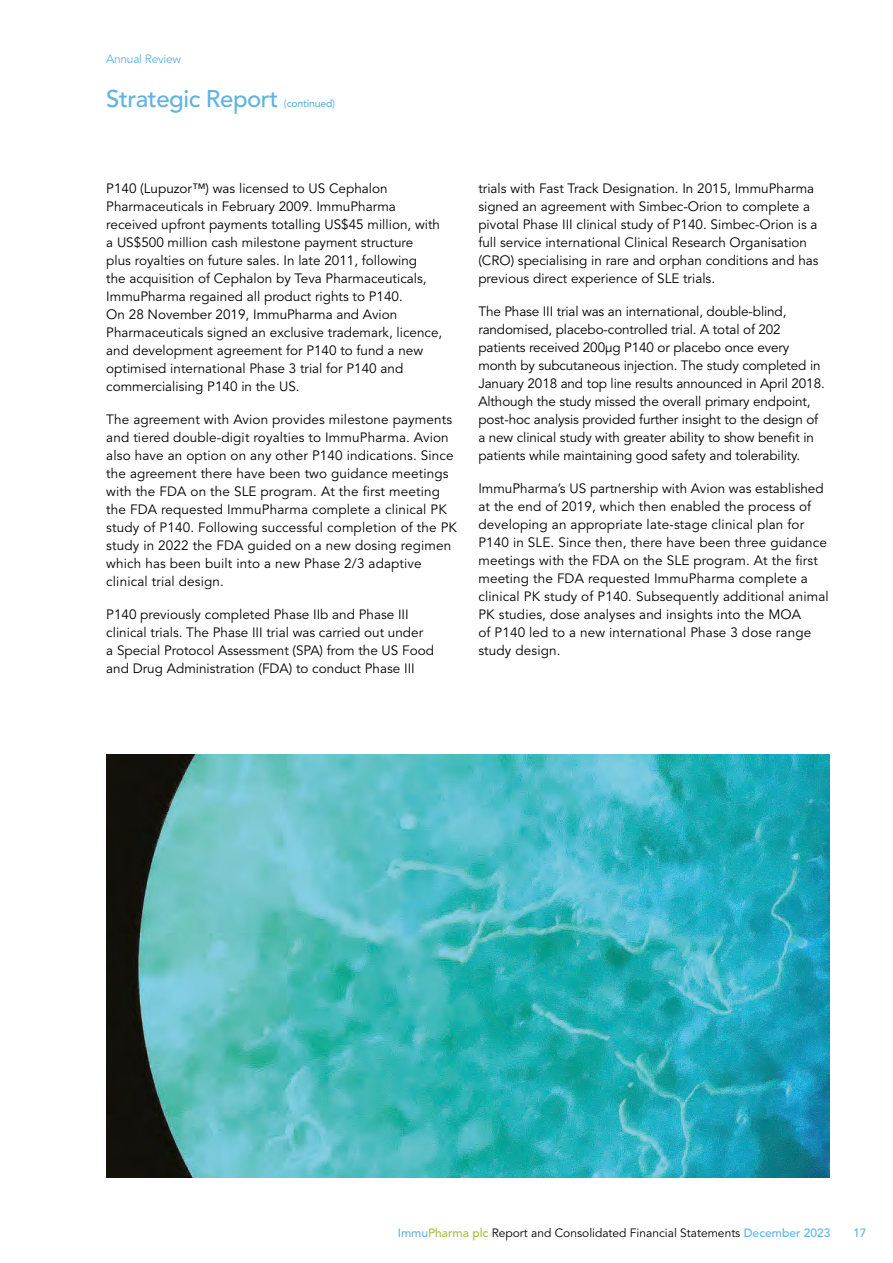
<style>
.page{position:relative;width:893px;height:1263px;background:#fff}
.page>*{position:absolute;margin:0;border:0;box-sizing:border-box;transform-origin:0 0}
.t1{font:500 24px "Avenir LT Std";letter-spacing:-.02em;color:#60b3e0}
.Main_Text{font:13.5px/18px "Avenir LT Std";color:#000}
.t2{font:12px "Avenir LT Std";color:#000}
.t3{font:12px "Avenir LT Std";letter-spacing:-.025em;color:#60b3e0}
.t4{font:500 12px "Avenir LT Std";color:#60b3e0}
.t5{font:500 10.5px "Avenir LT Std";letter-spacing:-.02em;color:#60b3e0}
.s1{font-weight:500;color:#60b3e0}
.s2{font-weight:500;color:#a2c03b}
</style>
<div class="page">
<img style="left:106px;top:755px;width:723px;height:423px">
<p class="t3" style="left:106px;top:52px;width:76px">Annual Review</p>
<p class="t1" style="left:106px;top:85px;width:173px">Strategic Report</p>
<p class="t5" style="left:284px;top:98px;width:53px">(continued)</p>
<p class="Main_Text" style="left:106px;top:180px;width:338px">P140 (Lupuzor™) was licensed to US Cephalon Pharmaceuticals in February 2009. ImmuPharma received upfront payments totalling US$45 million, with a US$500 million cash milestone payment structure<br>plus royalties on future sales. In late 2011, following<br>the acquisition of Cephalon by Teva Pharmaceuticals, ImmuPharma regained all product rights to P140.<br>On 28 November 2019, ImmuPharma and Avion Pharmaceuticals signed an exclusive trademark, licence, and development agreement for P140 to fund a new optimised international Phase 3 trial for P140 and commercialising P140 in the US.</p>
<p class="Main_Text" style="left:106px;top:411px;width:352px">The agreement with Avion provides milestone payments and tiered double-digit royalties to ImmuPharma. Avion also have an option on any other P140 indications. Since the agreement there have been two guidance meetings with the FDA on the SLE program. At the first meeting the FDA requested ImmuPharma complete a clinical PK study of P140. Following successful completion of the PK study in 2022 the FDA guided on a new dosing regimen which has been built into a new Phase 2/3 adaptive clinical trial design.</p>
<p class="Main_Text" style="left:106px;top:605px;width:329px">P140 previously completed Phase IIb and Phase III clinical trials. The Phase III trial was carried out under<br>a Special Protocol Assessment (SPA) from the US Food and Drug Administration (FDA) to conduct Phase III</p>
<p class="Main_Text" style="left:478px;top:180px;width:342px">trials with Fast Track Designation. In 2015, ImmuPharma signed an agreement with Simbec-Orion to complete a pivotal Phase III clinical study of P140. Simbec-Orion is a full service international Clinical Research Organisation (CRO) specialising in rare and orphan conditions and has previous direct experience of SLE trials.</p>
<p class="Main_Text" style="left:478px;top:303px;width:348px">The Phase III trial was an international, double-blind, randomised, placebo-controlled trial. A total of 202 patients received 200µg P140 or placebo once every month by subcutaneous injection. The study completed in January 2018 and top line results announced in April 2018.<br>Although the study missed the overall primary endpoint, post-hoc analysis provided further insight to the design of a new clinical study with greater ability to show benefit in patients while maintaining good safety and tolerability.</p>
<p class="Main_Text" style="left:478px;top:479px;width:352px">ImmuPharma’s US partnership with Avion was established at the end of 2019, which then enabled the process of developing an appropriate late-stage clinical plan for P140 in SLE. Since then, there have been three guidance meetings with the FDA on the SLE program. At the first meeting the FDA requested ImmuPharma complete a clinical PK study of P140. Subsequently additional animal PK studies, dose analyses and insights into the MOA<br>of P140 led to a new international Phase 3 dose range study design.</p>
<p class="t2" style="left:398px;top:1226px;width:434px"><span class="s1">Immu</span><span class="s2">Pharma plc</span> Report and Consolidated Financial Statements <span class="s1">December 2023</span></p>
<p class="t4" style="left:853px;top:1226px;width:15px">17</p>
</div>
